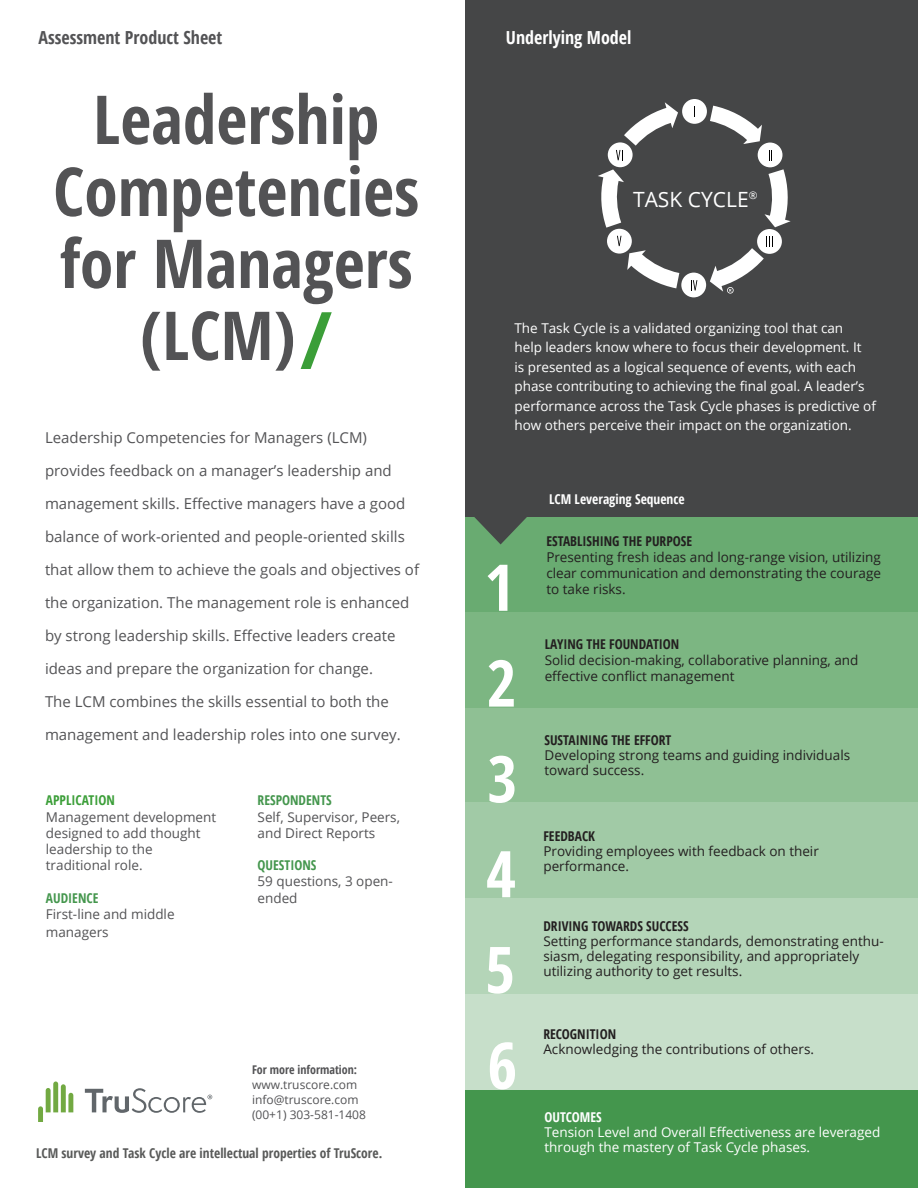
<style>
.page{position:relative;width:918px;height:1188px;background:#fff}
.page>*{position:absolute;margin:0;border:0;box-sizing:border-box;transform-origin:0 0}
.t1{font:700 condensed 67.5px/72px "Open Sans";color:#535355;text-align:center}
.t2{font:700 condensed 64.5px "Open Sans";color:#fff}
.t3{font:21px "Open Sans";color:#fff}
.t4{font:700 condensed 18px "Open Sans";color:#535355}
.t5{font:700 condensed 18px "Open Sans";color:#fff}
.Paragraph_Style_1{font:15px "Open Sans";color:#535355}
.t6{font:13.5px/15px "Open Sans";color:#231f20}
.t7{font:13.5px/19.5px "Open Sans";color:#fff}
.t8{font:13.5px/16.2px "Open Sans";color:#535355}
.t9{font:700 condensed 13.5px "Open Sans";color:#231f20}
.t10{font:700 condensed 13.5px "Open Sans";color:#595a59}
.t11{font:700 condensed 13.5px "Open Sans";color:#fff}
.t12{font:700 condensed 13.5px "Open Sans";color:#44964d}
.t13{font:700 condensed 13.5px "Open Sans";color:#3b9e38}
.Paragraph_Style_1-2{font:12px "Open Sans";color:#535355}
.Paragraph_Style_1-3{font:700 condensed 12px "Open Sans";color:#535355}
.s1{font-size:79.5px;color:#3b9e38}
</style>
<div class="page">
<div style="left:465px;top:0;width:453px;height:518px;background:#454647"></div>
<div style="left:465px;top:518px;width:453px;height:95px;background:#69ab71"></div>
<div style="left:465px;top:612px;width:453px;height:96px;background:#7cb682"></div>
<div style="left:465px;top:708px;width:453px;height:96px;background:#8fc094"></div>
<div style="left:465px;top:802px;width:452px;height:96px;background:#a1caa6"></div>
<div style="left:465px;top:899px;width:453px;height:95px;background:#b4d5b8"></div>
<div style="left:465px;top:994px;width:453px;height:96px;background:#c7dfca"></div>
<div style="left:465px;top:1091px;width:453px;height:97px;background:#44964d"></div>
<svg style="left:470px;top:517px;width:61px;height:27px"></svg>
<div style="left:757px;top:229px;width:25px;height:25px;background:#fff;border-radius:50%"></div>
<div style="left:681px;top:273px;width:25px;height:24px;background:#fff;border-radius:50%"></div>
<div style="left:607px;top:229px;width:25px;height:25px;background:#fff;border-radius:50%"></div>
<div style="left:608px;top:142px;width:25px;height:25px;background:#fff;border-radius:50%"></div>
<div style="left:682px;top:99px;width:25px;height:25px;background:#fff;border-radius:50%"></div>
<div style="left:758px;top:143px;width:24px;height:24px;background:#fff;border-radius:50%"></div>
<svg style="left:710px;top:106px;width:52px;height:38px"></svg>
<svg style="left:765px;top:169px;width:26px;height:58px"></svg>
<svg style="left:627px;top:250px;width:52px;height:38px"></svg>
<svg style="left:598px;top:169px;width:26px;height:59px"></svg>
<svg style="left:710px;top:236px;width:63px;height:58px"></svg>
<svg style="left:769px;top:150px;width:3px;height:10px"></svg>
<svg style="left:691px;top:280px;width:6px;height:10px"></svg>
<svg style="left:617px;top:236px;width:4px;height:10px"></svg>
<svg style="left:616px;top:102px;width:62px;height:58px"></svg>
<svg style="left:38px;top:1082px;width:35px;height:40px"></svg>
<svg style="left:85px;top:1088px;width:127px;height:25px"></svg>
<p class="t4" style="left:38px;top:25px;width:186px">Assessment Product Sheet</p>
<p class="t5" style="left:506px;top:25px;width:127px">Underlying Model</p>
<p class="t1" style="left:93px;top:82px;width:288px">Leadership</p>
<p class="t1" style="left:53px;top:154px;width:368px">Competencies</p>
<p class="t1" style="left:60px;top:226px;width:355px">for Managers (LCM) <span class="s1">/</span></p>
<p class="Paragraph_Style_1" style="left:45px;top:427px;width:324px">Leadership Competencies for Managers (LCM)</p>
<p class="Paragraph_Style_1" style="left:45px;top:460px;width:348px">provides feedback on a manager’s leadership and</p>
<p class="Paragraph_Style_1" style="left:45px;top:493px;width:362px">management skills. Effective managers have a good</p>
<p class="Paragraph_Style_1" style="left:45px;top:526px;width:361px">balance of work-oriented and people-oriented skills</p>
<p class="Paragraph_Style_1" style="left:45px;top:559px;width:376px">that allow them to achieve the goals and objectives of</p>
<p class="Paragraph_Style_1" style="left:45px;top:592px;width:366px">the organization. The management role is enhanced</p>
<p class="Paragraph_Style_1" style="left:45px;top:625px;width:352px">by strong leadership skills. Effective leaders create</p>
<p class="Paragraph_Style_1" style="left:45px;top:658px;width:330px">ideas and prepare the organization for change.</p>
<p class="Paragraph_Style_1" style="left:45px;top:691px;width:345px">The LCM combines the skills essential to both the</p>
<p class="Paragraph_Style_1" style="left:45px;top:724px;width:357px">management and leadership roles into one survey.</p>
<p class="t13" style="left:46px;top:791px;width:70px">APPLICATION</p>
<p class="t8" style="left:46px;top:808px;width:172px">Management development designed to add thought leadership to the traditional role.</p>
<p class="t12" style="left:46px;top:888px;width:54px">AUDIENCE</p>
<p class="t8" style="left:46px;top:904px;width:130px;line-height:18px">First-line and middle managers</p>
<p class="t12" style="left:258px;top:791px;width:76px">RESPONDENTS</p>
<p class="t8" style="left:258px;top:808px;width:144px">Self, Supervisor, Peers, and Direct Reports</p>
<p class="t12" style="left:258px;top:856px;width:60px">QUESTIONS</p>
<p class="t8" style="left:258px;top:873px;width:137px">59 questions, 3 open&shy;ended</p>
<p class="Paragraph_Style_1-3" style="left:252px;top:1061px;width:107px">For more information:</p>
<p class="Paragraph_Style_1-2" style="left:252px;top:1077px;width:107px">www.truscore.com</p>
<p class="Paragraph_Style_1-2" style="left:252px;top:1092px;width:108px">info@truscore.com</p>
<p class="Paragraph_Style_1-2" style="left:252px;top:1107px;width:116px">(00+1) 303-581-1408</p>
<p class="t10" style="left:36px;top:1144px;width:348px">LCM survey and Task Cycle are intellectual properties of TruScore.</p>
<p class="t3" style="left:633px;top:185px;width:126px">TASK CYCLE<sup>®</sup></p>
<p class="t7" style="left:514px;top:318px;width:363px">The Task Cycle is a validated organizing tool that can<br>help leaders know where to focus their development. It<br>is presented as a logical sequence of events, with each phase contributing to achieving the final goal. A leader’s performance across the Task Cycle phases is predictive of how others perceive their impact on the organization.</p>
<p class="t2" style="left:485px;top:542px;width:31px">1</p>
<p class="t2" style="left:487px;top:638px;width:31px">2</p>
<p class="t2" style="left:488px;top:734px;width:31px">3</p>
<p class="t2" style="left:486px;top:829px;width:31px">4</p>
<p class="t2" style="left:485px;top:925px;width:31px">5</p>
<p class="t2" style="left:488px;top:1020px;width:31px">6</p>
<p class="t11" style="left:549px;top:490px;width:137px">LCM Leveraging Sequence</p>
<p class="t9" style="left:546px;top:532px;width:147px">ESTABLISHING THE PURPOSE</p>
<p class="t6" style="left:546px;top:549px;width:336px;line-height:16.2px;text-align:justify">Presenting fresh ideas and long-range vision, utilizing clear communication and demonstrating the courage to take risks.</p>
<p class="t9" style="left:545px;top:634px;width:136px">LAYING THE FOUNDATION</p>
<p class="t6" style="left:545px;top:651px;width:315px;line-height:16.2px">Solid decision-making, collaborative planning, and effective conflict management</p>
<p class="t9" style="left:544px;top:731px;width:128px">SUSTAINING THE EFFORT</p>
<p class="t6" style="left:544px;top:748px;width:307px">Developing strong teams and guiding individuals toward success.</p>
<p class="t9" style="left:543px;top:826px;width:53px">FEEDBACK</p>
<p class="t6" style="left:543px;top:843px;width:277px">Providing employees with feedback on their performance.</p>
<p class="t9" style="left:543px;top:916px;width:147px">DRIVING TOWARDS SUCCESS</p>
<p class="t6" style="left:543px;top:933px;width:342px">Setting performance standards, demonstrating enthu&shy;siasm, delegating responsibility, and appropriately utilizing authority to get results.</p>
<p class="t9" style="left:543px;top:1024px;width:74px">RECOGNITION</p>
<p class="t6" style="left:543px;top:1041px;width:272px">Acknowledging the contributions of others.</p>
<p class="t11" style="left:544px;top:1108px;width:59px">OUTCOMES</p>
<p class="t7" style="left:544px;top:1124px;width:337px;line-height:15px">Tension Level and Overall Effectiveness are leveraged through the mastery of Task Cycle phases.</p>
</div>
